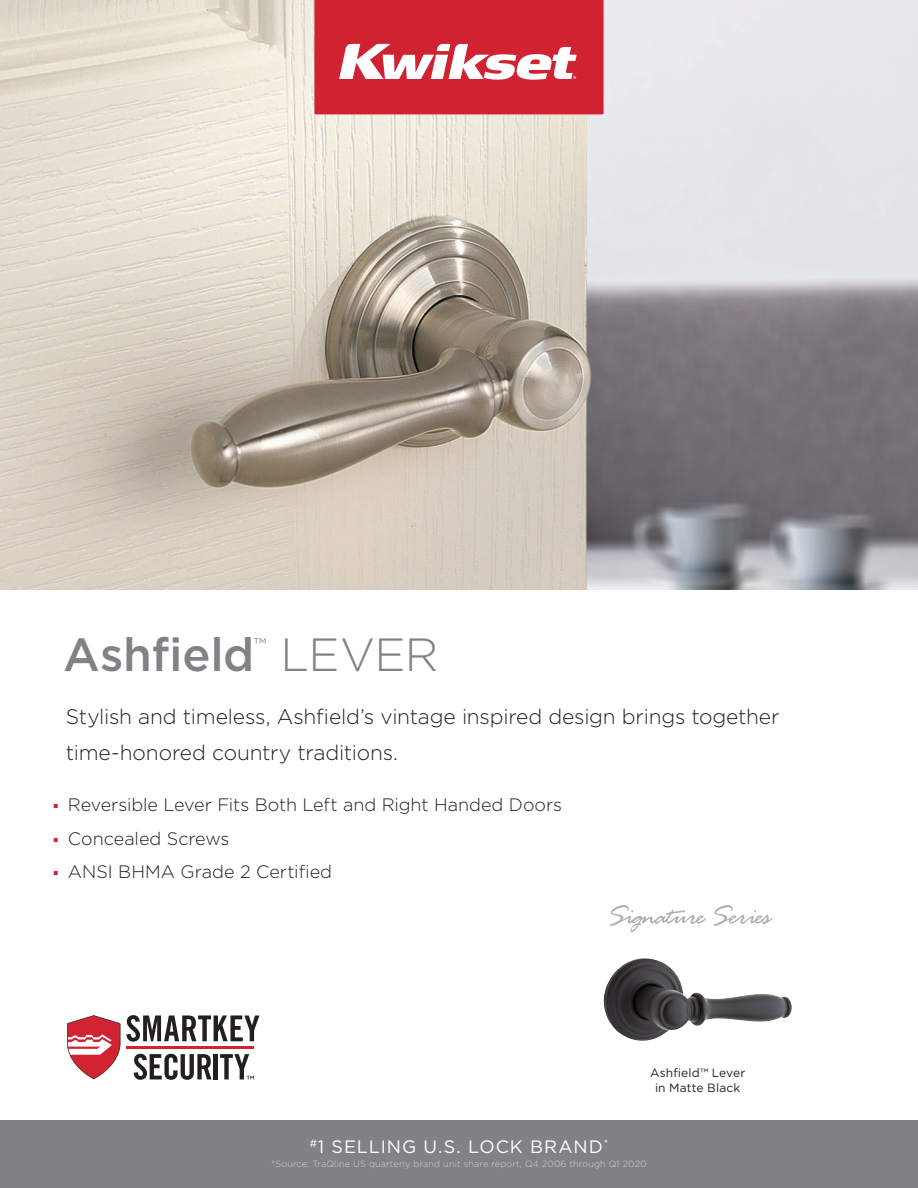
<style>
.page{position:relative;width:918px;height:1188px;background:#fff}
.page>*{position:absolute;margin:0;border:0;box-sizing:border-box;transform-origin:0 0}
.t1{font:500 46.5px "Gotham";letter-spacing:-.005em;color:#808285}
.t2{font:300 46.5px "Gotham";letter-spacing:-.01em;color:#808285}
.t3{font:300 21px/36.8px "Gotham";letter-spacing:-.01em;color:#231f20}
.t4{font:300 18.3px "Gotham";color:#808285}
.t5{font:300 18px "Gotham";color:#231f20}
.t6{font:18px "Gotham";letter-spacing:.055em;color:#fff}
.t7{font:12px "Gotham";letter-spacing:.01em;color:#231f20}
.t8{font:300 9px "Gotham";letter-spacing:.02em;color:#d1d2d4}
</style>
<div class="page">
<div style="left:0;top:1120px;width:918px;height:68px;background:#808285"></div>
<img style="left:0;top:0;width:918px;height:590px">
<svg style="left:126px;top:1015px;width:133px;height:27px"></svg>
<svg style="left:134px;top:1054px;width:77px;height:26px"></svg>
<div style="left:213px;top:1054px;width:5px;height:25px;background:#231f20"></div>
<hr style="left:126px;top:1047px;width:128px;height:2px;background:#d22332">
<svg style="left:67px;top:1015px;width:53px;height:64px"></svg>
<svg style="left:220px;top:1054px;width:34px;height:25px"></svg>
<svg style="left:610px;top:905px;width:96px;height:27px"></svg>
<svg style="left:714px;top:905px;width:59px;height:21px"></svg>
<img style="left:604px;top:958px;width:188px;height:83px">
<svg style="left:314px;top:0;width:290px;height:114px;background:#d7414e"></svg>
<p class="t1" style="left:63px;top:628px;width:193px">Ashfield</p>
<p class="t4" style="left:254px;top:635px;width:14px">™</p>
<p class="t2" style="left:280px;top:629px;width:159px">LEVER</p>
<p class="t3" style="left:66px;top:698px;width:715px">Stylish and timeless, Ashfield’s vintage inspired design brings together time-honored country traditions.</p>
<p class="t5" style="left:68px;top:795px;width:496px">Reversible Lever Fits Both Left and Right Handed Doors</p>
<p class="t5" style="left:68px;top:828px;width:163px">Concealed Screws</p>
<p class="t5" style="left:68px;top:862px;width:266px">ANSI BHMA Grade 2 Certified</p>
<p class="t7" style="left:650px;top:1066px;width:97px">Ashfield™ Lever</p>
<p class="t7" style="left:655px;top:1081px;width:87px">in Matte Black</p>
<p class="t6" style="left:310px;top:1137px;width:300px"><sup>#</sup>1 SELLING U.S. LOCK BRAND<sup>*</sup></p>
<p class="t8" style="left:271px;top:1159px;width:377px">*Source: TraQline US quarterly brand unit share report, Q4 2006 through Q1 2020</p>
</div>
